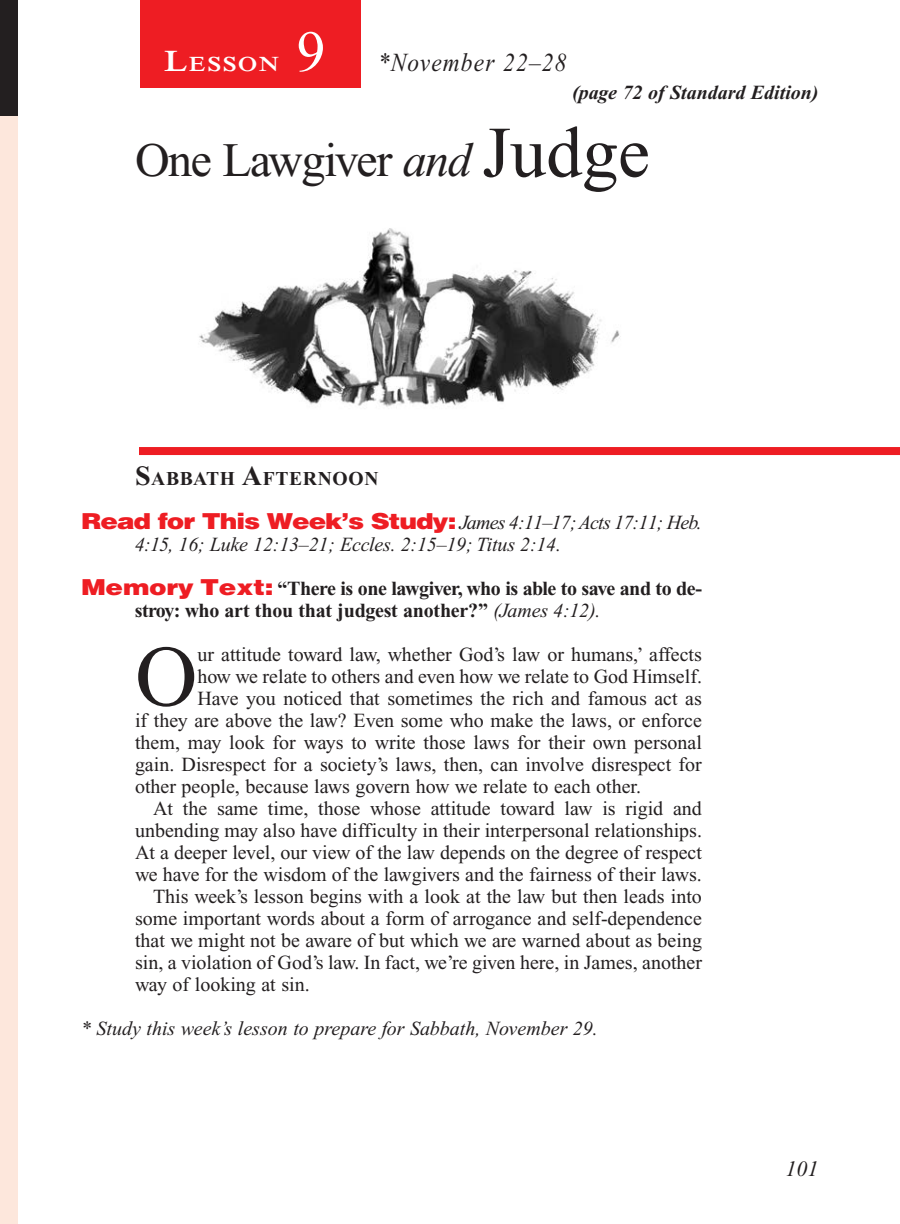
<style>
.page{position:relative;width:900px;height:1224px;background:#fff}
.page>*{position:absolute;margin:0;border:0;box-sizing:border-box;transform-origin:0 0}
.Body_Drop_Cap{font:86.4px "Times New Roman PS Std";color:#231f20}
.Lesson_Number{font:58px "Times New Roman PS Std";color:#fff}
.Lesson_Head_SA{font:48px "Times New Roman PS Std";letter-spacing:-.03em;color:#231f20}
.Lesson_Dates{font:italic 26px "Times New Roman PS Std";letter-spacing:.05em;color:#231f20;scale:.9 1}
.t1{font:italic 22px "Times New Roman PS Std";color:#231f20}
.Lesson_Start_Head{font:600 21px "Times NRMT Std";letter-spacing:.07em;color:#fff;scale:1.1 1}
.Body{font:20px/22px "Times New Roman PS Std";color:#231f20;text-align:justify}
.Body_Drop_Cap-2{font:20px "Times New Roman PS Std";color:#231f20}
.Question{font:italic 20px/22px "Times New Roman PS Std";letter-spacing:-.01em;color:#231f20}
.Question-2{font:700 20px/22px "Times New Roman PS Std";letter-spacing:-.02em;color:#231f20}
.Page_from_SE{font:italic 700 20px "Times New Roman PS Std";color:#231f20}
.Sabbath_Afternoon_He{font:700 19.6px "Times New Roman PS Std";letter-spacing:.035em;color:#231f20}
.s1{font-size:30px}
.s2{font-style:italic}
.s3{font-size:72px}
.s4{font-size:28px}
.s5{font-family:"Helvetica LT Std";font-weight:900;font-style:normal;font-size:22px;color:#ee1d23}
.s6{font-family:"Helvetica LT Std";font-weight:900;font-size:22px;color:#ee1d23}
.s7{font-weight:400;font-style:italic}
</style>
<div class="page">
<div style="left:140px;top:0;width:221px;height:88px;background:#ee1d23"></div>
<div style="left:139px;top:447px;width:761px;height:8px;background:#ee1d23"></div>
<div style="left:0;top:0;width:18px;height:122px;background:#231f20"></div>
<div style="left:0;top:116px;width:18px;height:1108px;background:#fde7dc"></div>
<img style="left:199px;top:228px;width:422px;height:179px">
<p class="Lesson_Number" style="left:296px;top:20px;width:30px">9</p>
<p class="Lesson_Start_Head" style="left:164px;top:52px;width:106px"><span class="s1">L</span>ESSON</p>
<p class="Lesson_Dates" style="left:378px;top:48px;width:211px">*November 22–28</p>
<p class="Page_from_SE" style="left:572px;top:82px;width:248px">(page 72 of Standard Edition)</p>
<p class="Lesson_Head_SA" style="left:135px;top:134px;width:517px">One Lawgiver <span class="s2">and</span> <span class="s3">Judge</span></p>
<p class="Sabbath_Afternoon_He" style="left:135px;top:468px;width:245px"><span class="s4">S</span>ABBATH <span class="s4">A</span>FTERNOON</p>
<p class="Question" style="left:135px;top:512px;width:569px;text-indent:-54px"><span class="s5">Read for This Week’s Study:</span> James 4:11–17; Acts 17:11; Heb.<br>4:15, 16; Luke 12:13–21; Eccles. 2:15–19; Titus 2:14.</p>
<p class="Question-2" style="left:135px;top:578px;width:569px;text-indent:-54px"><span class="s6">Memory Text:</span> “There is one lawgiver, who is able to save and to de&shy;stroy: who art thou that judgest another?” <span class="s7">(James 4:12).</span></p>
<p class="Body_Drop_Cap" style="left:135px;top:630px;width:64px">O</p>
<p class="Body_Drop_Cap-2" style="left:197px;top:644px;width:506px">ur attitude toward law, whether God’s law or humans,’ affects</p>
<p class="Body_Drop_Cap-2" style="left:197px;top:666px;width:506px">how we relate to others and even how we relate to God Himself.</p>
<p class="Body_Drop_Cap-2" style="left:197px;top:688px;width:506px">Have you noticed that sometimes the rich and famous act as</p>
<p class="Body_Drop_Cap-2" style="left:135px;top:710px;width:568px">if they are above the law? Even some who make the laws, or enforce</p>
<p class="Body_Drop_Cap-2" style="left:135px;top:732px;width:568px">them, may look for ways to write those laws for their own personal</p>
<p class="Body_Drop_Cap-2" style="left:135px;top:754px;width:569px">gain. Disrespect for a society’s laws, then, can involve disrespect for</p>
<p class="Body_Drop_Cap-2" style="left:135px;top:776px;width:508px">other people, because laws govern how we relate to each other.</p>
<p class="Body" style="left:135px;top:798px;width:569px;text-indent:18px">At the same time, those whose attitude toward law is rigid and unbending may also have difficulty in their interpersonal relationships.<br>At a deeper level, our view of the law depends on the degree of respect we have for the wisdom of the lawgivers and the fairness of their laws.</p>
<p class="Body" style="left:135px;top:886px;width:569px;text-indent:18px">This week’s lesson begins with a look at the law but then leads into some important words about a form of arrogance and self-dependence that we might not be aware of but which we are warned about as being sin, a violation of God’s law. In fact, we’re given here, in James, another way of looking at sin.</p>
<p class="Question" style="left:81px;top:1018px;width:518px">* Study this week’s lesson to prepare for Sabbath, November 29.</p>
<p class="t1" style="left:786px;top:1157px;width:34px">101</p>
</div>
